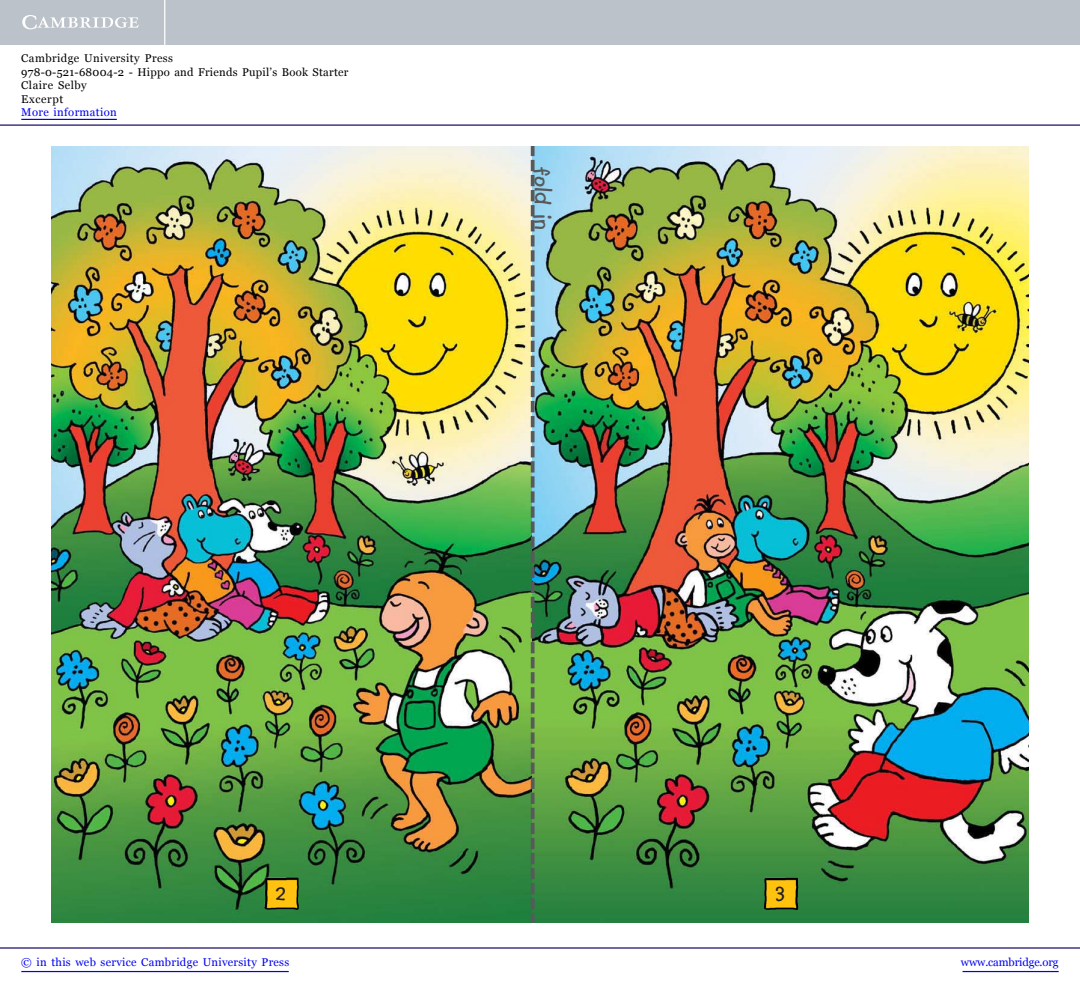
<style>
.page{position:relative;width:1080px;height:990px;background:#fff}
.page>*{position:absolute;margin:0;border:0;box-sizing:border-box;transform-origin:0 0}
.t1{font:700 27.5px "Kidprint";color:#58595b}
.t2{font:700 25px "Kidprint";color:#231f20}
.t3{font:11.25px/13.5px "Georgia";letter-spacing:.04em;color:#000}
.t4{font:11.25px "Georgia";letter-spacing:.025em;color:#0000f1}
.t5{font:11.25px "Georgia";letter-spacing:-.01em;color:#0000f1}
</style>
<div class="page">
<img style="left:51px;top:147px;width:480px;height:776px">
<img style="left:535px;top:147px;width:494px;height:776px">
<svg style="left:531px;top:147px;width:4px;height:776px;background:#62796e"></svg>
<img style="left:764px;top:878px;width:34px;height:32px">
<img style="left:264px;top:877px;width:35px;height:33px">
<hr style="left:0;top:947px;width:1080px;height:2px;background:#150666">
<hr style="left:963px;top:971px;width:96px;height:1px;background:#0000f1">
<hr style="left:0;top:125px;width:1080px;height:1px;background:#150666">
<div style="left:0;top:0;width:1080px;height:45px;background:#bbc2c9"></div>
<svg style="left:22px;top:15px;width:117px;height:14px"></svg>
<hr style="left:164px;top:0;width:1px;height:45px;background:#fff">
<hr style="left:21px;top:971px;width:268px;height:1px;background:#0000f1">
<hr style="left:21px;top:119px;width:96px;height:1px;background:#0000f1">
<p class="t3" style="left:21px;top:52px;width:329px">Cambridge University Press<br>978-0-521-68004-2 - Hippo and Friends Pupil’s Book Starter<br>Claire Selby<br>Excerpt</p>
<p class="t4" style="left:21px;top:106px;width:97px">More information</p>
<h1 class="t1" style="left:552px;top:167px;width:64px;rotate:90deg">fold in</h1>
<h2 class="t2" style="left:276px;top:883px;width:11px">2</h2>
<h2 class="t2" style="left:776px;top:884px;width:11px">3</h2>
<p class="t4" style="left:21px;top:956px;width:269px">© in this web service Cambridge University Press</p>
<p class="t5" style="left:961px;top:956px;width:99px">www.cambridge.org</p>
</div>
